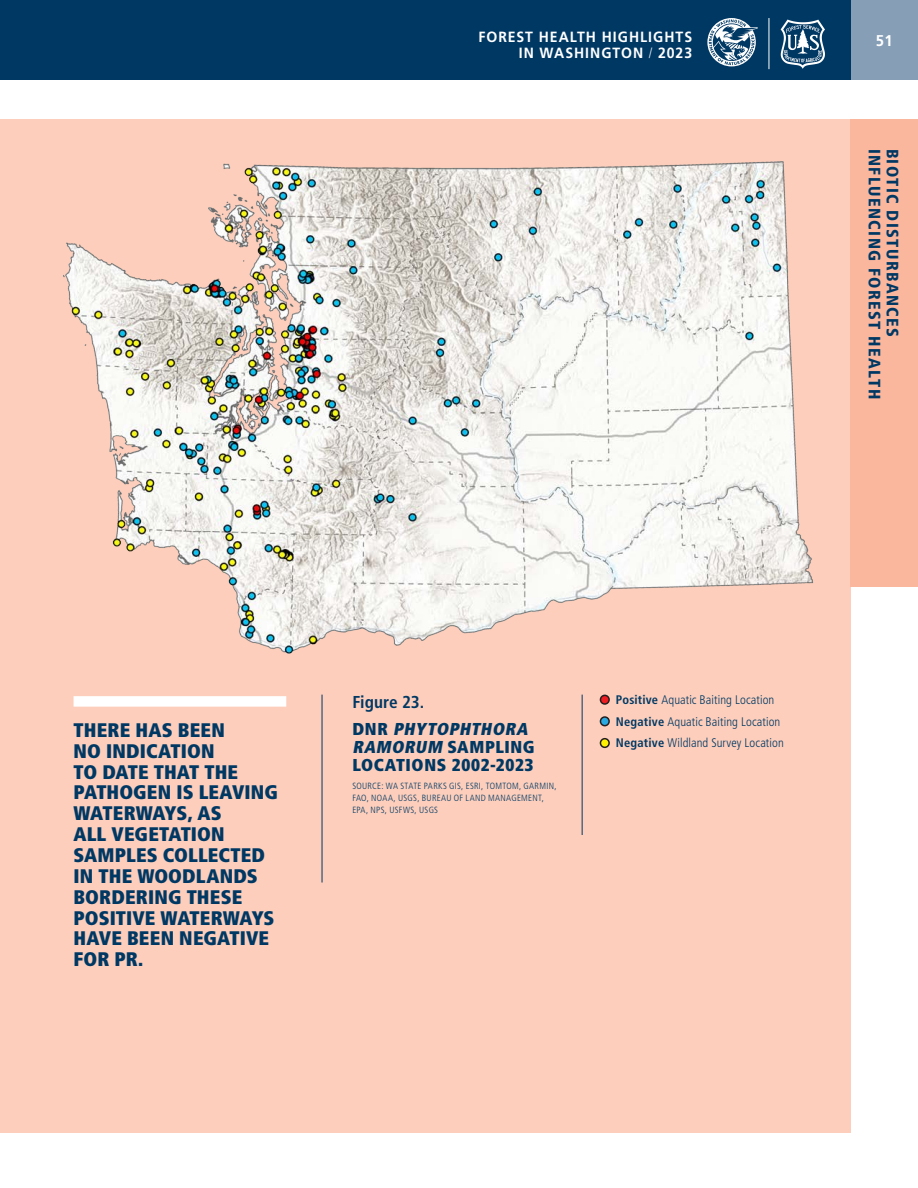
<style>
.page{position:relative;width:918px;height:1188px;background:#fff}
.page>*{position:absolute;margin:0;border:0;box-sizing:border-box;transform-origin:0 0}
.Quote-Bar{font:900 condensed 19.65px/20.9px "Frutiger LT Std";letter-spacing:.005em;color:#003864}
.Chart-Caps{font:900 condensed 17.25px/18.3px "Frutiger LT Std";letter-spacing:.035em;color:#003864}
.Chart-Fig{font:700 condensed 17.25px "Frutiger LT Std";letter-spacing:-.005em;color:#003864}
.t1{font:900 condensed 16.5px "Frutiger LT Std";letter-spacing:.085em;color:#003864}
.t2{font:700 15.6px "Frutiger LT Std";color:#fff;scale:.95 1}
.t3{font:700 14.85px "Frutiger LT Std";letter-spacing:.07em;color:#fff;scale:.95 1}
.Leg-Brown-Bold{font:300 condensed 12.45px "Frutiger LT Std";letter-spacing:.01em;color:#003864}
.Source_Credit{font:300 condensed 9px/12px "Frutiger LT Std";letter-spacing:.03em;color:#003864}
.s1{font-weight:300;font-stretch:condensed}
.s2{font-style:italic}
.s3{font-weight:700}
</style>
<div class="page">
<div style="left:850px;top:0;width:68px;height:80px;background:#869fb7"></div>
<div style="left:0;top:0;width:850px;height:80px;background:#003864"></div>
<svg style="left:707px;top:18px;width:51px;height:48px"></svg>
<svg style="left:781px;top:20px;width:44px;height:49px"></svg>
<hr style="left:769px;top:18px;width:1px;height:51px;background:#fff">
<div style="left:0;top:119px;width:850px;height:1014px;background:#fccebb"></div>
<div style="left:850px;top:119px;width:68px;height:467px;background:#fab79e"></div>
<div style="left:600px;top:695px;width:9px;height:9px;background:#ee1d23;border-radius:50%"></div>
<div style="left:600px;top:695px;width:10px;height:10px;border:2px solid #231f20;border-radius:50%"></div>
<div style="left:600px;top:717px;width:9px;height:9px;background:#2baae1;border-radius:50%"></div>
<div style="left:600px;top:716px;width:10px;height:10px;border:2px solid #231f20;border-radius:50%"></div>
<div style="left:600px;top:739px;width:9px;height:8px;background:#fff101;border-radius:50%"></div>
<div style="left:600px;top:738px;width:10px;height:10px;border:2px solid #231f20;border-radius:50%"></div>
<img style="left:63px;top:161px;width:751px;height:493px">
<div style="left:74px;top:696px;width:212px;height:11px;background:#fff"></div>
<hr style="left:582px;top:695px;width:1px;height:140px;background:#003864">
<hr style="left:322px;top:695px;width:1px;height:188px;background:#003864">
<p class="t3" style="left:478px;top:28px;width:227px">FOREST HEALTH HIGHLIGHTS</p>
<p class="t2" style="left:876px;top:31px;width:19px">51</p>
<p class="t3" style="left:519px;top:44px;width:184px">IN WASHINGTON <span class="s1">/</span> 2023</p>
<p class="t1" style="left:884px;top:148px;width:252px;rotate:90deg">INFLUENCING FOREST HEALTH</p>
<p class="t1" style="left:902px;top:148px;width:190px;rotate:90deg">BIOTIC DISTURBANCES</p>
<p class="Quote-Bar" style="left:74px;top:719px;width:206px">THERE HAS BEEN<br>NO INDICATION<br>TO DATE THAT THE<br>PATHOGEN IS LEAVING<br>WATERWAYS, AS<br>ALL VEGETATION<br>SAMPLES COLLECTED<br>IN THE WOODLANDS<br>BORDERING THESE<br>POSITIVE WATERWAYS<br>HAVE BEEN NEGATIVE<br>FOR PR.</p>
<p class="Chart-Fig" style="left:352px;top:691px;width:73px">Figure 23.</p>
<p class="Chart-Caps" style="left:352px;top:720px;width:184px">D N R <span class="s2">PHYTOPHTHORA<br>RAMORUM</span> SAMPLING<br>LOCATIONS 2002-2023</p>
<p class="Source_Credit" style="left:352px;top:780px;width:206px">SOURCE: WA STATE PARKS GIS, ESRI, TOMTOM, GARMIN,<br>FAO, NOAA, USGS, BUREAU OF LAND MANAGEMENT,<br>EPA, NPS, USFWS, USGS</p>
<p class="Leg-Brown-Bold" style="left:616px;top:693px;width:160px"><span class="s3">Positive</span> Aquatic Baiting Location</p>
<p class="Leg-Brown-Bold" style="left:616px;top:714px;width:166px"><span class="s3">Negative</span> Aquatic Baiting Location</p>
<p class="Leg-Brown-Bold" style="left:616px;top:736px;width:169px"><span class="s3">Negative</span> Wildland Survey Location</p>
</div>
